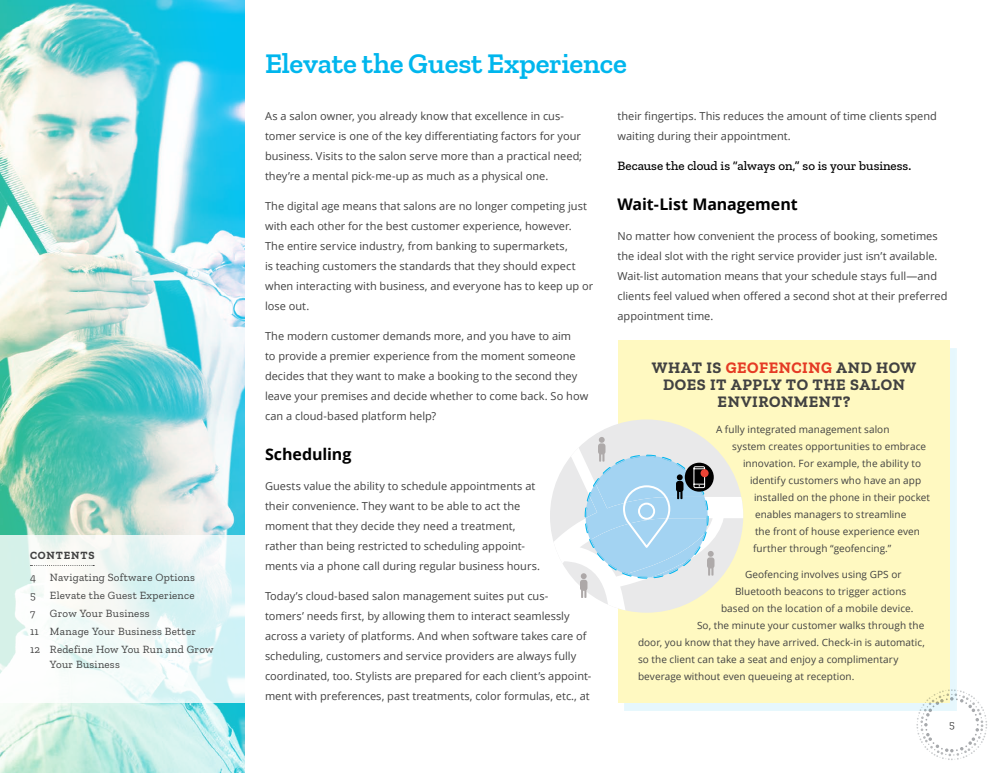
<style>
.page{position:relative;width:1000px;height:773px;background:#fff}
.page>*{position:absolute;margin:0;border:0;box-sizing:border-box;transform-origin:0 0}
.t1{font:600 29px "Zilla Slab";letter-spacing:-.01em;color:#00b6ed}
.t2{font:700 16px/17px "Zilla Slab";letter-spacing:.035em;color:#414141;text-align:center}
.t3{font:700 16px "Open Sans";letter-spacing:-.005em;color:#000}
.t4{font:500 13px "Zilla Slab";letter-spacing:-.005em;color:#000}
.t5{font:11px/20px "Open Sans";color:#414141}
.t6{font:11px/18px "Zilla Slab";letter-spacing:.02em;color:#414141}
.t7{font:700 11px "Zilla Slab";letter-spacing:.08em;color:#414141}
.t8{font:10px "Open Sans";letter-spacing:.005em;color:#414141}
.s1{color:#e53a24}
</style>
<div class="page">
<img style="left:0;top:0;width:245px;height:773px">
<svg style="left:916px;top:690px;width:71px;height:70px"></svg>
<svg style="left:0;top:535px;width:245px;height:168px"></svg>
<svg style="left:30px;top:565px;width:64px;height:1px"></svg>
<div style="left:624px;top:348px;width:333px;height:363px;background:#e6f7fd"></div>
<div style="left:618px;top:340px;width:332px;height:363px;background:#fff9c1"></div>
<svg style="left:550px;top:420px;width:193px;height:193px"></svg>
<svg style="left:580px;top:437px;width:134px;height:161px;background:#bdd7e7"></svg>
<p class="t7" style="left:30px;top:549px;width:66px">CONTENTS</p>
<p class="t6" style="left:30px;top:568px;width:7px">4</p>
<p class="t6" style="left:50px;top:568px;width:147px">Navigating Software Options</p>
<p class="t6" style="left:30px;top:586px;width:7px">5</p>
<p class="t6" style="left:50px;top:586px;width:146px">Elevate the Guest Experience</p>
<p class="t6" style="left:30px;top:604px;width:7px">7</p>
<p class="t6" style="left:30px;top:604px;width:185px;text-indent:20px">Grow Your Business<br>11 Manage Your Business Better<br>12 Redefine How You Run and Grow</p>
<p class="t6" style="left:50px;top:655px;width:71px">Your Business</p>
<h1 class="t1" style="left:265px;top:47px;width:364px">Elevate the Guest Experience</h1>
<p class="t5" style="left:265px;top:106px;width:319px">As a salon owner, you already know that excellence in cus&shy;tomer service is one of the key differentiating factors for your business. Visits to the salon serve more than a practical need; they’re a mental pick-me-up as much as a physical one.</p>
<p class="t5" style="left:265px;top:196px;width:330px">The digital age means that salons are no longer competing just with each other for the best customer experience, however.<br>The entire service industry, from banking to supermarkets,<br>is teaching customers the standards that they should expect when interacting with business, and everyone has to keep up or lose out.</p>
<p class="t5" style="left:265px;top:326px;width:325px">The modern customer demands more, and you have to aim<br>to provide a premier experience from the moment someone decides that they want to make a booking to the second they leave your premises and decide whether to come back. So how can a cloud-based platform help?</p>
<h2 class="t3" style="left:265px;top:443px;width:88px">Scheduling</h2>
<p class="t5" style="left:265px;top:476px;width:277px">Guests value the ability to schedule appointments at their convenience. They want to be able to act the moment that they decide they need a treatment, rather than being restricted to scheduling appoint&shy;ments via a phone call during regular business hours.</p>
<p class="t5" style="left:265px;top:586px;width:328px">Today’s cloud-based salon management suites put cus-<br>tomers’ needs first, by allowing them to interact seamlessly across a variety of platforms. And when software takes care of scheduling, customers and service providers are always fully coordinated, too. Stylists are prepared for each client’s appoint&shy;ment with preferences, past treatments, color formulas, etc., at</p>
<p class="t5" style="left:617px;top:106px;width:321px">their fingertips. This reduces the amount of time clients spend waiting during their appointment.</p>
<p class="t4" style="left:618px;top:158px;width:295px">Because the cloud is “always on,” so is your business.</p>
<h2 class="t3" style="left:618px;top:193px;width:182px">Wait-List Management</h2>
<p class="t5" style="left:618px;top:226px;width:332px">No matter how convenient the process of booking, sometimes the ideal slot with the right service provider just isn’t available.<br>Wait-list automation means that your schedule stays full—and clients feel valued when offered a second shot at their preferred appointment time.</p>
<h2 class="t2" style="left:652px;top:359px;width:266px">WHAT IS <span class="s1">GEOFENCING</span> AND HOW<br>DOES IT APPLY TO THE SALON<br>ENVIRONMENT?</h2>
<p class="t8" style="left:716px;top:423px;width:175px">A fully integrated management salon</p>
<p class="t8" style="left:732px;top:440px;width:196px">system creates opportunities to embrace</p>
<p class="t8" style="left:743px;top:457px;width:180px">innovation. For example, the ability to</p>
<p class="t8" style="left:750px;top:474px;width:173px">identify customers who have an app</p>
<p class="t8" style="left:754px;top:491px;width:178px">installed on the phone in their pocket</p>
<p class="t8" style="left:755px;top:508px;width:153px">enables managers to streamline</p>
<p class="t8" style="left:755px;top:525px;width:167px">the front of house experience even</p>
<p class="t8" style="left:753px;top:542px;width:140px">further through “geofencing.”</p>
<p class="t8" style="left:745px;top:568px;width:158px">Geofencing involves using GPS or</p>
<p class="t8" style="left:735px;top:585px;width:173px">Bluetooth beacons to trigger actions</p>
<p class="t8" style="left:721px;top:602px;width:194px">based on the location of a mobile device.</p>
<p class="t8" style="left:697px;top:619px;width:229px">So, the minute your customer walks through the</p>
<p class="t8" style="left:638px;top:636px;width:288px">door, you know that they have arrived. Check-in is automatic,</p>
<p class="t8" style="left:638px;top:653px;width:262px">so the client can take a seat and enjoy a complimentary</p>
<p class="t8" style="left:638px;top:670px;width:218px">beverage without even queueing at reception.</p>
<p class="t6" style="left:949px;top:716px;width:7px">5</p>
</div>
